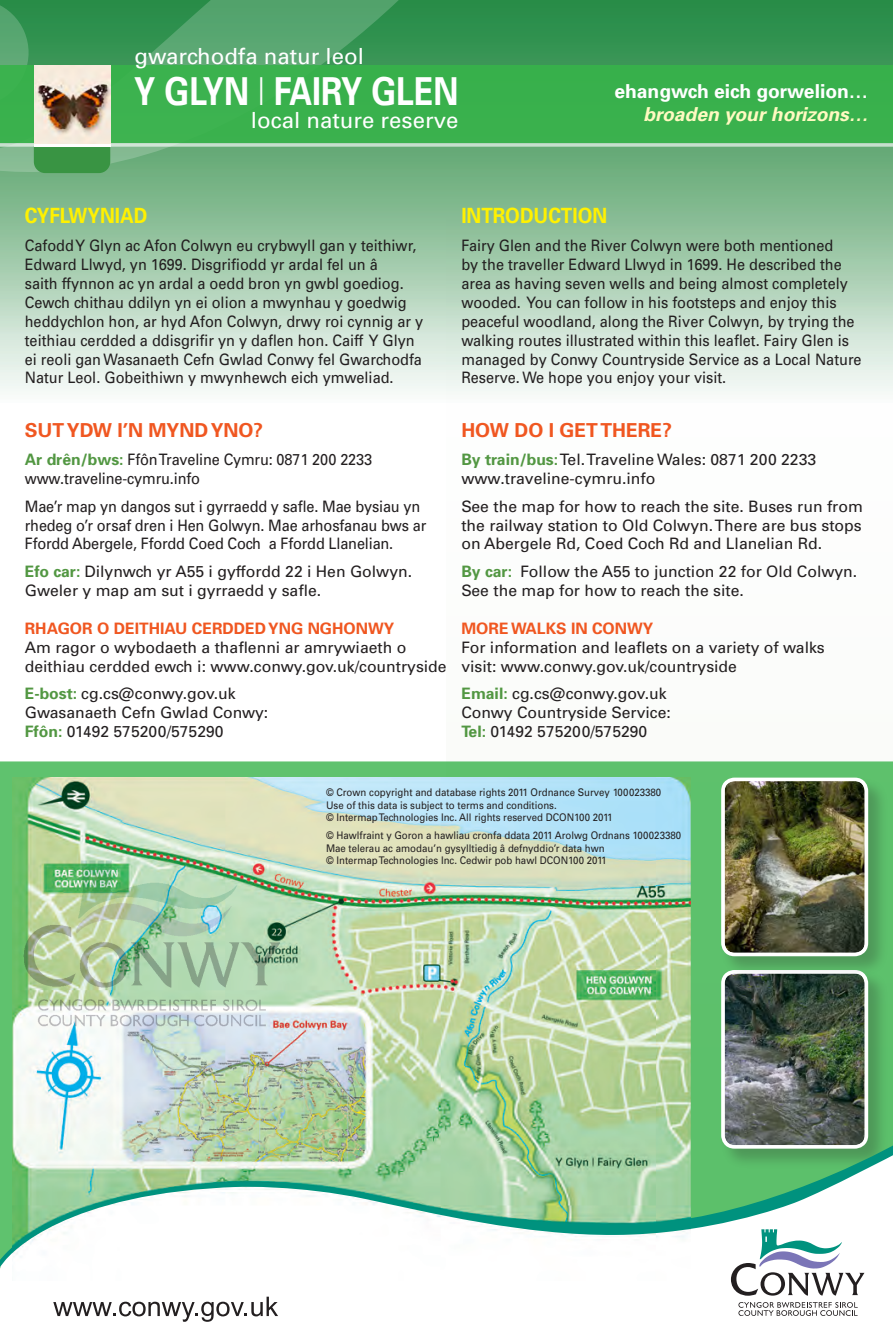
<style>
.page{position:relative;width:893px;height:1340px;background:#fff}
.page>*{position:absolute;margin:0;border:0;box-sizing:border-box;transform-origin:0 0}
.t1{font:700 38.5px "Univers";color:#fff;scale:.83 1}
.t2{font:22.22px "Univers";color:#fff}
.t3{font:700 21px "Univers";color:#fff101;scale:.9 1}
.t4{font:700 19.25px "Univers";color:#f05721}
.t5{font:700 19.25px "Univers";color:#fff}
.t6{font:italic 700 19.25px "Univers";color:#fffac1}
.t7{font:15.75px/18.9px "Univers";color:#231f20;scale:.92 1}
.t8{font:15.75px/18.9px "Univers";color:#231f20}
.t9{font:700 15.75px "Univers";color:#f05721}
.t10{font:10.5px "Univers";color:#231f20;scale:.92 1}
.s1{font-weight:300}
.s2{font-weight:700;color:#529742}
</style>
<div class="page">
<svg style="left:0;top:333px;width:447px;height:59px"></svg>
<svg style="left:447px;top:333px;width:446px;height:59px;background:#e3efe7"></svg>
<div style="left:0;top:761px;width:893px;height:360px;background:#5ec16c"></div>
<svg style="left:0;top:0;width:893px;height:333px;background:#8dc09a"></svg>
<svg style="left:0;top:0;width:507px;height:203px;background:#57a46d"></svg>
<svg style="left:0;top:143px;width:893px;height:4px;background:#bbd8c2"></svg>
<div style="left:0;top:65px;width:893px;height:78px;background:#37b34a"></div>
<div style="left:34px;top:146px;width:76px;height:27px;background:#399443"></div>
<div style="left:34px;top:65px;width:76px;height:81px;background:linear-gradient(to right,#f7ebdf,#f7ead9)"></div>
<img style="left:34px;top:65px;width:76px;height:78px">
<div style="left:720px;top:968px;width:168px;height:200px;background:#231f20;opacity:.25"></div>
<img style="left:726px;top:976px;width:137px;height:158px">
<div style="left:721px;top:970px;width:147px;height:178px;border:4px solid #fff;border-radius:12px"></div>
<div style="left:720px;top:776px;width:168px;height:200px;background:#231f20;opacity:.25"></div>
<img style="left:726px;top:782px;width:137px;height:169px">
<div style="left:721px;top:777px;width:147px;height:179px;border:4px solid #fff;border-radius:12px"></div>
<img style="left:12px;top:777px;width:679px;height:357px">
<svg style="left:0;top:1134px;width:893px;height:140px"></svg>
<svg style="left:53px;top:1296px;width:225px;height:25px"></svg>
<svg style="left:738px;top:1302px;width:120px;height:13px"></svg>
<svg style="left:731px;top:1229px;width:133px;height:66px"></svg>
<img style="left:21px;top:858px;width:259px;height:172px">
<p class="t2" style="left:135px;top:42px;width:231px">gwarchodfa natur leol</p>
<p class="t1" style="left:134px;top:67px;width:392px">Y GLYN <span class="s1">|</span> FAIRY GLEN</p>
<p class="t2" style="left:251px;top:106px;width:209px">local nature reserve</p>
<p class="t5" style="left:614px;top:79px;width:255px">ehangwch eich gorwelion…</p>
<p class="t6" style="left:643px;top:102px;width:226px">broaden your horizons…</p>
<p class="t3" style="left:25px;top:202px;width:138px">CYFLWYNIAD</p>
<p class="t7" style="left:25px;top:236px;width:435px">Cafodd Y Glyn ac Afon Colwyn eu crybwyll gan y teithiwr, Edward Llwyd, yn 1699. Disgrifiodd yr ardal fel un â<br>saith ffynnon ac yn ardal a oedd bron yn gwbl goediog.<br>Cewch chithau ddilyn yn ei olion a mwynhau y goedwig heddychlon hon, ar hyd Afon Colwyn, drwy roi cynnig ar y teithiau cerdded a ddisgrifir yn y daflen hon. Caiff Y Glyn ei reoli gan Wasanaeth Cefn Gwlad Conwy fel Gwarchodfa Natur Leol. Gobeithiwn y mwynhewch eich ymweliad.</p>
<p class="t4" style="left:25px;top:418px;width:240px">SUT YDW I’N MYND YNO?</p>
<p class="t7" style="left:25px;top:450px;width:379px"><span class="s2">Ar drên/bws:</span> Ffôn Traveline Cymru: 0871 200 2233</p>
<p class="t7" style="left:25px;top:468px;width:192px">www.traveline-cymru.info</p>
<p class="t7" style="left:25px;top:496px;width:438px">Mae’r map yn dangos sut i gyrraedd y safle. Mae bysiau yn rhedeg o’r orsaf dren i Hen Golwyn. Mae arhosfanau bws ar<br>Ffordd Abergele, Ffordd Coed Coch a Ffordd Llanelian.</p>
<p class="t8" style="left:25px;top:562px;width:389px"><span class="s2">Efo car:</span> Dilynwch yr A55 i gyffordd 22 i Hen Golwyn.<br>Gweler y map am sut i gyrraedd y safle.</p>
<p class="t9" style="left:25px;top:618px;width:371px">RHAGOR O DEITHIAU CERDDED YNG NGHONWY</p>
<p class="t8" style="left:25px;top:637px;width:423px">Am ragor o wybodaeth a thaflenni ar amrywiaeth o deithiau cerdded ewch i: www.conwy.gov.uk/countryside</p>
<p class="t8" style="left:25px;top:684px;width:212px"><span class="s2">E-bost:</span> cg.cs@conwy.gov.uk</p>
<p class="t8" style="left:25px;top:703px;width:245px">Gwasanaeth Cefn Gwlad Conwy:</p>
<p class="t8" style="left:25px;top:722px;width:200px"><span class="s2">Ffôn:</span> 01492 575200/575290</p>
<p class="t3" style="left:461px;top:202px;width:163px">INTRODUCTION</p>
<p class="t7" style="left:461px;top:236px;width:437px">Fairy Glen and the River Colwyn were both mentioned<br>by the traveller Edward Llwyd in 1699. He described the area as having seven wells and being almost completely wooded. You can follow in his footsteps and enjoy this peaceful woodland, along the River Colwyn, by trying the walking routes illustrated within this leaflet. Fairy Glen is managed by Conwy Countryside Service as a Local Nature Reserve. We hope you enjoy your visit.</p>
<p class="t4" style="left:461px;top:418px;width:212px">HOW DO I GET THERE?</p>
<p class="t8" style="left:461px;top:450px;width:356px"><span class="s2">By train/bus:</span> Tel. Traveline Wales: 0871 200 2233</p>
<p class="t8" style="left:461px;top:468px;width:195px">www.traveline-cymru.info</p>
<p class="t8" style="left:461px;top:496px;width:403px;text-align:justify">See the map for how to reach the site. Buses run from the railway station to Old Colwyn. There are bus stops on Abergele Rd, Coed Coch Rd and Llanelian Rd.</p>
<p class="t8" style="left:461px;top:562px;width:397px"><span class="s2">By car:</span> Follow the A55 to junction 22 for Old Colwyn.<br>See the map for how to reach the site.</p>
<p class="t9" style="left:461px;top:618px;width:194px">MORE WALKS IN CONWY</p>
<p class="t8" style="left:461px;top:637px;width:365px">For information and leaflets on a variety of walks</p>
<p class="t8" style="left:461px;top:656px;width:277px">visit: www.conwy.gov.uk/countryside</p>
<p class="t8" style="left:461px;top:684px;width:207px"><span class="s2">Email:</span> cg.cs@conwy.gov.uk</p>
<p class="t8" style="left:461px;top:703px;width:211px">Conwy Countryside Service:</p>
<p class="t8" style="left:461px;top:722px;width:187px"><span class="s2">Tel:</span> 01492 575200/575290</p>
<p class="t10" style="left:326px;top:785px;width:366px">© Crown copyright and database rights 2011 Ordnance Survey 100023380</p>
<p class="t10" style="left:326px;top:798px;width:252px">Use of this data is subject to terms and conditions.</p>
<p class="t10" style="left:326px;top:811px;width:313px">© Intermap Technologies Inc. All rights reserved DCON100 2011</p>
<p class="t10" style="left:326px;top:828px;width:388px">© Hawlfraint y Goron a hawliau cronfa ddata 2011 Arolwg Ordnans 100023380</p>
<p class="t10" style="left:326px;top:841px;width:304px">Mae telerau ac amodau’n gysylltiedig â defnyddio’r data hwn</p>
<p class="t10" style="left:326px;top:854px;width:306px">© Intermap Technologies Inc. Cedwir pob hawl DCON100 2011</p>
</div>
